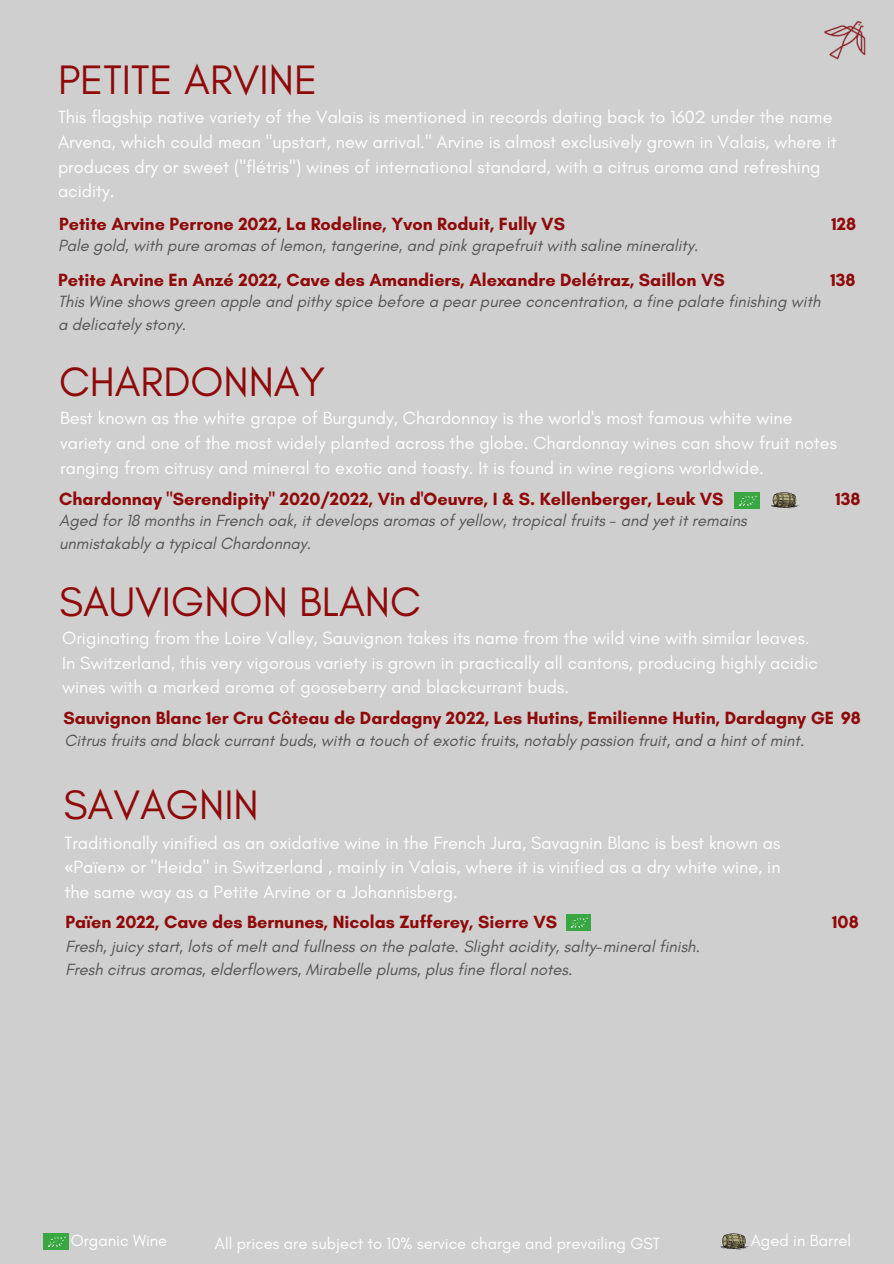
<style>
.page{position:relative;width:894px;height:1264px;background:#fff}
.page>*{position:absolute;margin:0;border:0;box-sizing:border-box;transform-origin:0 0}
.t1{font:41.85px "Glacial Indifference";color:#8f0909}
.t2{font:18px/24.8px "Glacial Indifference";color:#fff}
.t3{font:700 18px "Glacial Indifference";color:#8f0909}
.t4{font:italic 16.5px/22.5px "Glacial Indifference";color:#545454}
.t5{font:16.5px "Glacial Indifference";color:#fff}
.s1{font-family:"Noto Sans"}
</style>
<div class="page">
<div style="left:0;top:0;width:893px;height:1263px;background:#cfcfcf"></div>
<img style="left:43px;top:1233px;width:25px;height:16px">
<svg style="left:720px;top:1233px;width:28px;height:16px"></svg>
<img style="left:824px;top:21px;width:42px;height:39px">
<svg style="left:771px;top:492px;width:27px;height:16px"></svg>
<img style="left:734px;top:492px;width:24px;height:16px">
<img style="left:566px;top:914px;width:24px;height:16px">
<h1 class="t1" style="left:58px;top:57px;width:261px">PETITE ARVINE</h1>
<p class="t2" style="left:58px;top:105px;width:780px">This flagship native variety of the Valais is mentioned in records dating back to 1602 under the name Arvena, which could mean "upstart, new arrival." Arvine is almost exclusively grown in Valais, where it produces dry or sweet ("flétris") wines of international standard, with a citrus aroma and refreshing acidity.</p>
<p class="t3" style="left:831px;top:213px;width:26px">128</p>
<p class="t3" style="left:59px;top:213px;width:507px">Petite Arvine Perrone 2022, La Rodeline, Yvon Roduit, Fully VS</p>
<p class="t4" style="left:58px;top:234px;width:641px">Pale gold, with pure aromas of lemon, tangerine, and pink grapefruit with saline minerality.</p>
<p class="t3" style="left:58px;top:268px;width:668px">Petite Arvine En Anzé 2022, Cave des Amandiers, Alexandre Delétraz, Saillon VS</p>
<p class="t4" style="left:58px;top:291px;width:763px">This Wine shows green apple and pithy spice before a pear puree concentration, a fine palate finishing with a delicately stony.</p>
<p class="t3" style="left:830px;top:268px;width:27px">138</p>
<h1 class="t1" style="left:59px;top:359px;width:267px">CHARDONNAY</h1>
<p class="t2" style="left:60px;top:406px;width:778px">Best known as the white grape of Burgundy, Chardonnay is the world's most famous white wine variety and one of the most widely planted across the globe. Chardonnay wines can show fruit notes ranging from citrusy and mineral to exotic and toasty. It is found in wine regions worldwide.</p>
<p class="t4" style="left:59px;top:509px;width:689px">Aged for 18 months in French oak, it develops aromas of yellow, tropical fruits - and yet it remains unmistakably a typical Chardonnay.</p>
<p class="t3" style="left:59px;top:487px;width:665px">Chardonnay "Serendipity" 2020/2022, Vin d'Oeuvre, I &amp; S. Kellenberger, Leuk VS</p>
<p class="t3" style="left:835px;top:487px;width:27px">138</p>
<h1 class="t1" style="left:59px;top:579px;width:363px">SAUVIGNON BLANC</h1>
<p class="t2" style="left:62px;top:626px;width:757px">Originating from the Loire Valley, Sauvignon takes its name from the wild vine with similar leaves.<br>In Switzerland, this very vigorous variety is grown in practically all cantons, producing highly acidic wines with a marked aroma of gooseberry and blackcurrant buds.</p>
<p class="t3" style="left:63px;top:706px;width:798px">Sauvignon Blanc 1er Cru Côteau de Dardagny 2022, Les Hutins, Emilienne Hutin, Dardagny GE 98</p>
<p class="t4" style="left:64px;top:729px;width:741px">Citrus fruits and black currant buds, with a touch of exotic fruits, notably passion fruit, and a hint of mint.</p>
<h1 class="t1" style="left:63px;top:781px;width:197px">SAVAGNIN</h1>
<p class="t2" style="left:64px;top:830px;width:717px;text-align:justify">Traditionally vinified as an oxidative wine in the French Jura, Savagnin Blanc is best known as <span class="s1">«</span>Païen<span class="s1">»</span> or "Heida" in Switzerland , mainly in Valais, where it is vinified as a dry white wine, in the same way as a Petite Arvine or a Johannisberg.</p>
<p class="t3" style="left:65px;top:911px;width:493px">Païen 2022, Cave des Bernunes, Nicolas Zufferey, Sierre VS</p>
<p class="t4" style="left:65px;top:935px;width:636px">Fresh, juicy start, lots of melt and fullness on the palate. Slight acidity, salty-mineral finish.<br>Fresh citrus aromas, elderflowers, Mirabelle plums, plus fine floral notes.</p>
<p class="t3" style="left:832px;top:911px;width:28px">108</p>
<p class="t5" style="left:71px;top:1230px;width:98px">Organic Wine</p>
<p class="t5" style="left:750px;top:1230px;width:102px">Aged in Barrel</p>
<p class="t5" style="left:215px;top:1233px;width:446px">All prices are subject to 10% service charge and prevailing GST</p>
</div>
